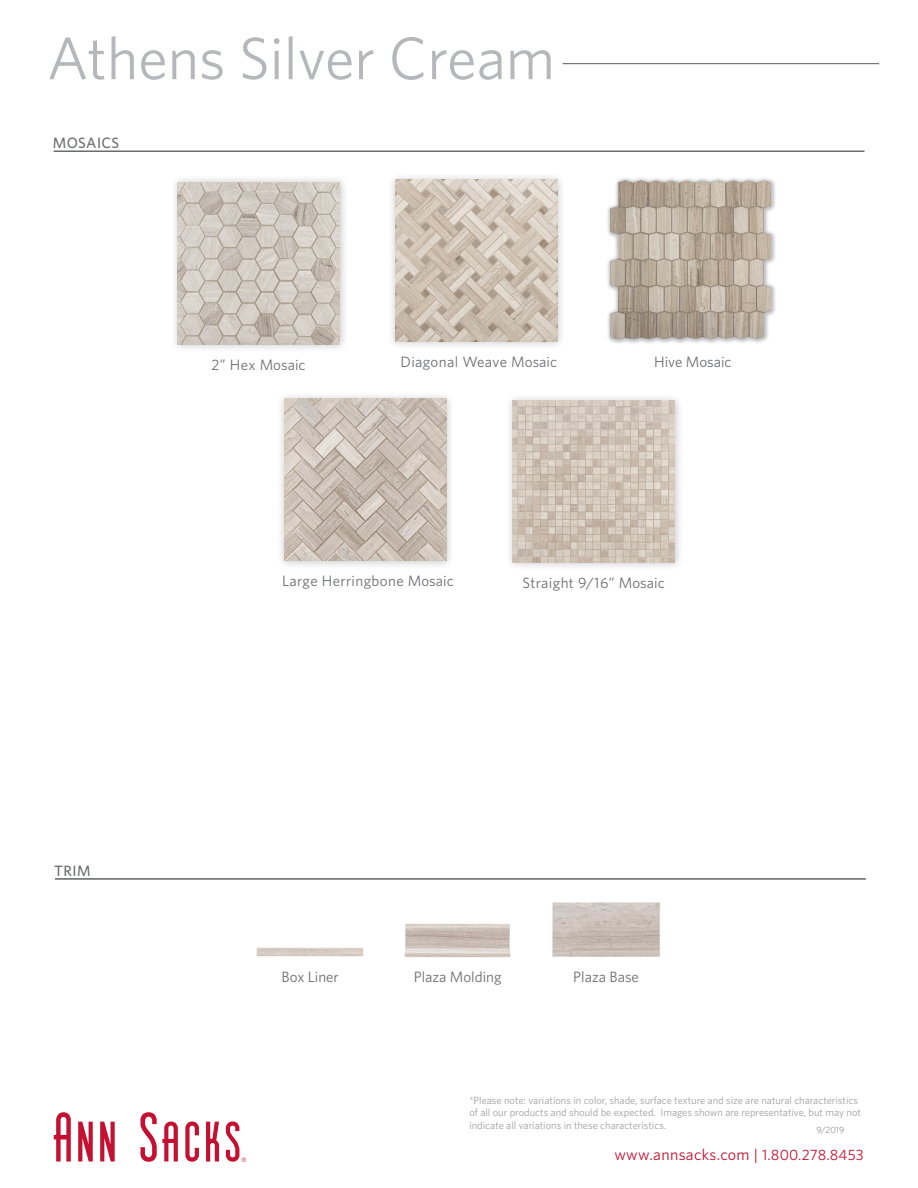
<style>
.page{position:relative;width:918px;height:1188px;background:#fff}
.page>*{position:absolute;margin:0;border:0;box-sizing:border-box;transform-origin:0 0}
.t1{font:60px "Whitney";color:#b6b7bb}
.t2{font:15.9px "Whitney";letter-spacing:.02em;color:#c3102f}
.t3{font:15px "Whitney";color:#6c6d70}
.t4{font:15px "Whitney";letter-spacing:.025em;color:#6c6d70}
.t5{font:500 15px "Whitney";letter-spacing:.025em;color:#6c6d70}
.t6{font:10.5px/12.6px "Whitney";color:#a0a1a5}
.t7{font:300 9px "Whitney";color:#6c6d70}
.s1{font-size:15.6px}
.s2{font-size:15px}
</style>
<div class="page">
<svg style="left:54px;top:1112px;width:17px;height:50px"></svg>
<svg style="left:140px;top:1112px;width:38px;height:50px"></svg>
<svg style="left:185px;top:1122px;width:14px;height:40px"></svg>
<svg style="left:78px;top:1122px;width:15px;height:40px"></svg>
<svg style="left:100px;top:1122px;width:15px;height:40px"></svg>
<svg style="left:206px;top:1122px;width:13px;height:40px"></svg>
<svg style="left:226px;top:1121px;width:20px;height:41px"></svg>
<hr style="left:563px;top:63px;width:316px;height:1px;background:#6c6d70">
<div style="left:505px;top:393px;width:178px;height:178px;background:#231f20;opacity:.25"></div>
<img style="left:513px;top:400px;width:162px;height:162px">
<div style="left:277px;top:391px;width:178px;height:178px;background:#231f20;opacity:.25"></div>
<img style="left:284px;top:399px;width:162px;height:162px">
<div style="left:388px;top:172px;width:178px;height:178px;background:#231f20;opacity:.25"></div>
<img style="left:395px;top:179px;width:162px;height:162px">
<div style="left:170px;top:175px;width:178px;height:178px;background:#231f20;opacity:.25"></div>
<img style="left:178px;top:182px;width:162px;height:162px">
<img style="left:607px;top:178px;width:168px;height:166px">
<img style="left:404px;top:923px;width:107px;height:35px">
<img style="left:552px;top:902px;width:108px;height:55px">
<img style="left:256px;top:947px;width:108px;height:10px">
<hr style="left:54px;top:151px;width:810px;height:1px;background:#6c6d70">
<hr style="left:55px;top:878px;width:811px;height:1px;background:#6c6d70">
<hr style="left:55px;top:879px;width:811px;height:1px;background:#6c6d70">
<h1 class="t1" style="left:47px;top:18px;width:510px">Athens Silver Cream</h1>
<p class="t5" style="left:53px;top:133px;width:68px">MOSAICS</p>
<p class="t3" style="left:212px;top:354px;width:95px">2” Hex Mosaic</p>
<p class="t3" style="left:400px;top:352px;width:158px">Diagonal Weave Mosaic</p>
<p class="t3" style="left:654px;top:351px;width:79px">Hive Mosaic</p>
<p class="t4" style="left:282px;top:571px;width:173px">Large Herringbone Mosaic</p>
<p class="t4" style="left:523px;top:573px;width:144px">Straight 9/16” Mosaic</p>
<p class="t5" style="left:54px;top:861px;width:38px">TRIM</p>
<p class="t3" style="left:282px;top:967px;width:59px">Box Liner</p>
<p class="t3" style="left:414px;top:967px;width:89px">Plaza Molding</p>
<p class="t3" style="left:573px;top:967px;width:67px">Plaza Base</p>
<p class="t6" style="left:469px;top:1093px;width:393px">*Please note: variations in color, shade, surface texture and size are natural characteristics of all our products and should be expected. Images shown are representative, but may not indicate all variations in these characteristics.</p>
<p class="t7" style="left:816px;top:1123px;width:29px">9/2019</p>
<h2 class="t2" style="left:614px;top:1144px;width:251px">www.annsacks.com <span class="s1">|</span> <span class="s2">1.800.278.8453</span></h2>
</div>
